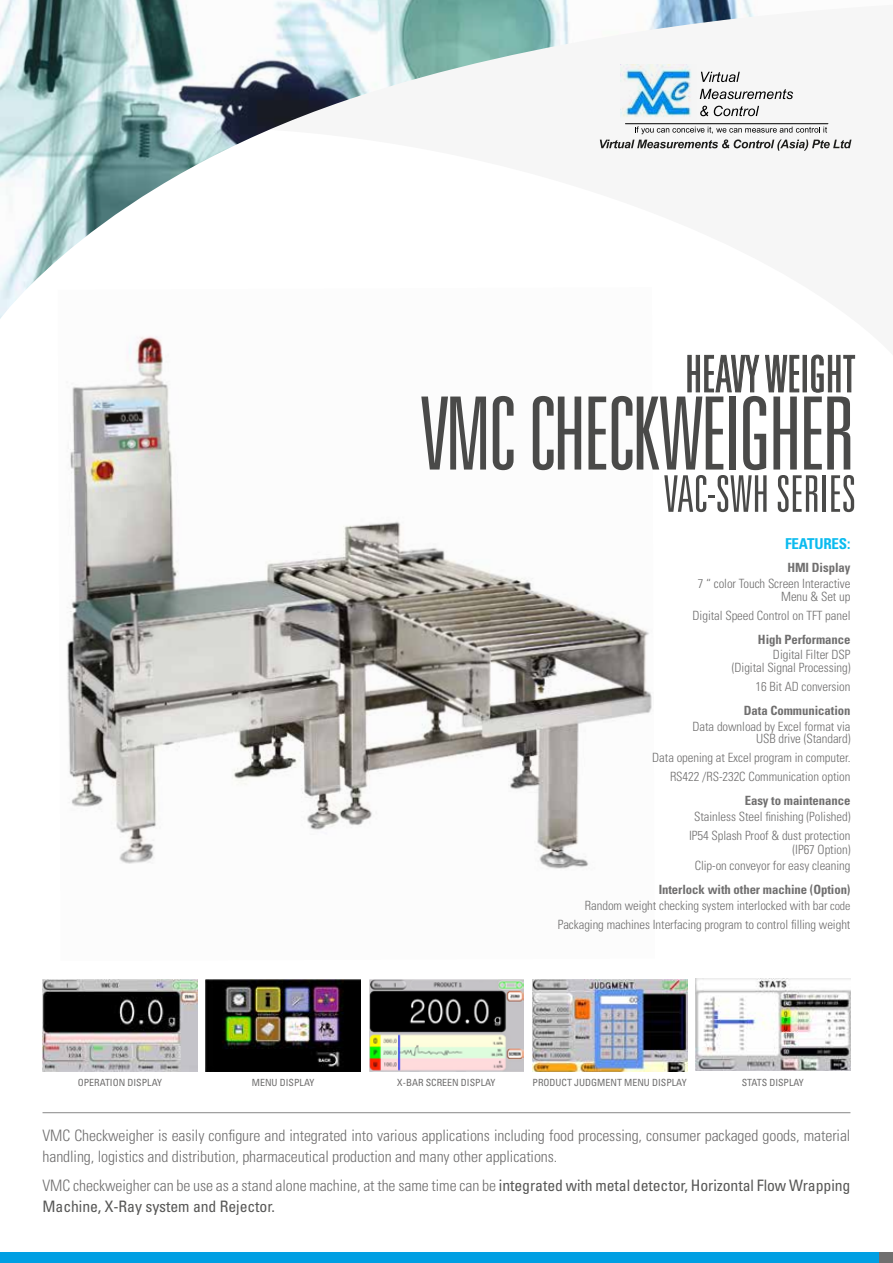
<style>
.page{position:relative;width:893px;height:1263px;background:#fff}
.page>*{position:absolute;margin:0;border:0;box-sizing:border-box;transform-origin:0 0}
.t1{font:300 ultra-condensed 101.1px "Univers LT Std";letter-spacing:-.03em;color:#4a4a49}
.t2{font:300 ultra-condensed 50.55px "Univers LT Std";color:#4a4a49}
.t3{font:300 condensed 15.75px/21px "Univers LT Std";letter-spacing:-.005em;color:#706f6f}
.t4{font:condensed 15.75px/21px "Univers LT Std";letter-spacing:-.005em;color:#575756}
.t5{font:700 condensed 15px "Univers LT Std";letter-spacing:-.01em;color:#0bbbef}
.t6{font:300 condensed 12.75px/12.6px "Univers LT Std";letter-spacing:-.005em;color:#706f6f;text-align:right}
.t7{font:700 condensed 12.75px "Univers LT Std";letter-spacing:-.005em;color:#706f6f}
.t8{font:condensed 9.9px "Univers LT Std";color:#706f6f}
.s1{font-weight:700}
.s2{font-size:12px}
.s3{font-weight:300;color:#706f6f}
</style>
<div class="page">
<img style="left:67px;top:355px;width:585px;height:514px">
<img style="left:0;top:0;width:852px;height:319px">
<hr style="left:43px;top:1112px;width:807px;height:1px;background:#878787">
<div style="left:0;top:1252px;width:879px;height:11px;background:#009fe3"></div>
<img style="left:43px;top:979px;width:154px;height:92px">
<img style="left:206px;top:979px;width:155px;height:92px">
<img style="left:369px;top:979px;width:155px;height:92px">
<img style="left:532px;top:979px;width:155px;height:92px">
<img style="left:695px;top:978px;width:155px;height:92px">
<svg style="left:687px;top:355px;width:113px;height:38px"></svg>
<div style="left:803px;top:355px;width:4px;height:37px;border:1px solid #4a4a49"></div>
<svg style="left:811px;top:354px;width:44px;height:39px"></svg>
<svg style="left:701px;top:72px;width:39px;height:10px"></svg>
<svg style="left:700px;top:89px;width:93px;height:10px"></svg>
<svg style="left:700px;top:106px;width:8px;height:10px"></svg>
<svg style="left:714px;top:106px;width:45px;height:10px"></svg>
<hr style="left:625px;top:123px;width:203px;height:1px;background:#000">
<img style="left:621px;top:65px;width:75px;height:55px">
<svg style="left:600px;top:127px;width:251px;height:24px"></svg>
<h2 class="t2" style="left:685px;top:348px;width:172px">HEAVY WEIGH T</h2>
<h1 class="t1" style="left:421px;top:381px;width:437px">VMC CHECKWEIGHER</h1>
<h2 class="t2" style="left:664px;top:468px;width:190px">VAC-SWH SERIES</h2>
<p class="t5" style="left:785px;top:534px;width:67px">Features:</p>
<p class="t7" style="left:787px;top:560px;width:65px">HMI Display</p>
<p class="t6" style="left:698px;top:577px;width:154px">7 “ color Touch Screen Interactive<br>Menu &amp; Set up</p>
<p class="t6" style="left:693px;top:609px;width:159px">Digital Speed Control on TFT panel</p>
<p class="t7" style="left:758px;top:631px;width:94px">High Performance</p>
<p class="t6" style="left:732px;top:649px;width:120px">Digital Filter DSP<br>(Digital Signal Processing)</p>
<p class="t6" style="left:755px;top:680px;width:97px">16 Bit AD conversion</p>
<p class="t7" style="left:744px;top:702px;width:108px">Data Communication</p>
<p class="t6" style="left:692px;top:720px;width:159px">Data download by Excel format via<br>USB drive (Standard)</p>
<p class="t6" style="left:652px;top:748px;width:200px;line-height:19px">Data opening at Excel program in computer.<br>RS422 /RS-232C Communication option</p>
<p class="t7" style="left:745px;top:793px;width:107px">Easy to maintenance</p>
<p class="t6" style="left:689px;top:807px;width:163px;line-height:19px;text-align:center">Stainless Steel finishing (Polished)<br>IP54 Splash Proof &amp; dust protection</p>
<p class="t6" style="left:695px;top:842px;width:157px;line-height:15.8px">(IP67 Option)<br>Clip-on conveyor for easy cleaning</p>
<p class="t6" style="left:585px;top:881px;width:267px;line-height:15.8px"><span class="s1">Interlock with other machine (Option)<br></span>Random weight checking system interlocked with bar <span class="s2">code</span></p>
<p class="t6" style="left:558px;top:918px;width:294px">Packaging machines Interfacing program to control filling weight</p>
<p class="t8" style="left:78px;top:1076px;width:86px">Operatio n display</p>
<p class="t8" style="left:252px;top:1076px;width:64px">Menu display</p>
<p class="t8" style="left:397px;top:1076px;width:100px">X-bar screen display</p>
<p class="t8" style="left:532px;top:1076px;width:156px">Product judgment menu display</p>
<p class="t8" style="left:742px;top:1076px;width:64px">Stats display</p>
<p class="t3" style="left:43px;top:1125px;width:809px">VMC Checkweigher is easily configure and integrated into various applications including food processing, consumer packaged goods, material handling, logistics and distribution, pharmaceutical production and many other applications.</p>
<p class="t4" style="left:43px;top:1174px;width:809px"><span class="s3">VMC checkweigher can be use as a stand alone machine, at the same time can be</span> integrated with metal detector, Horizontal Flow Wrapping<br>Machine, X-Ray system and Rejector.</p>
</div>
